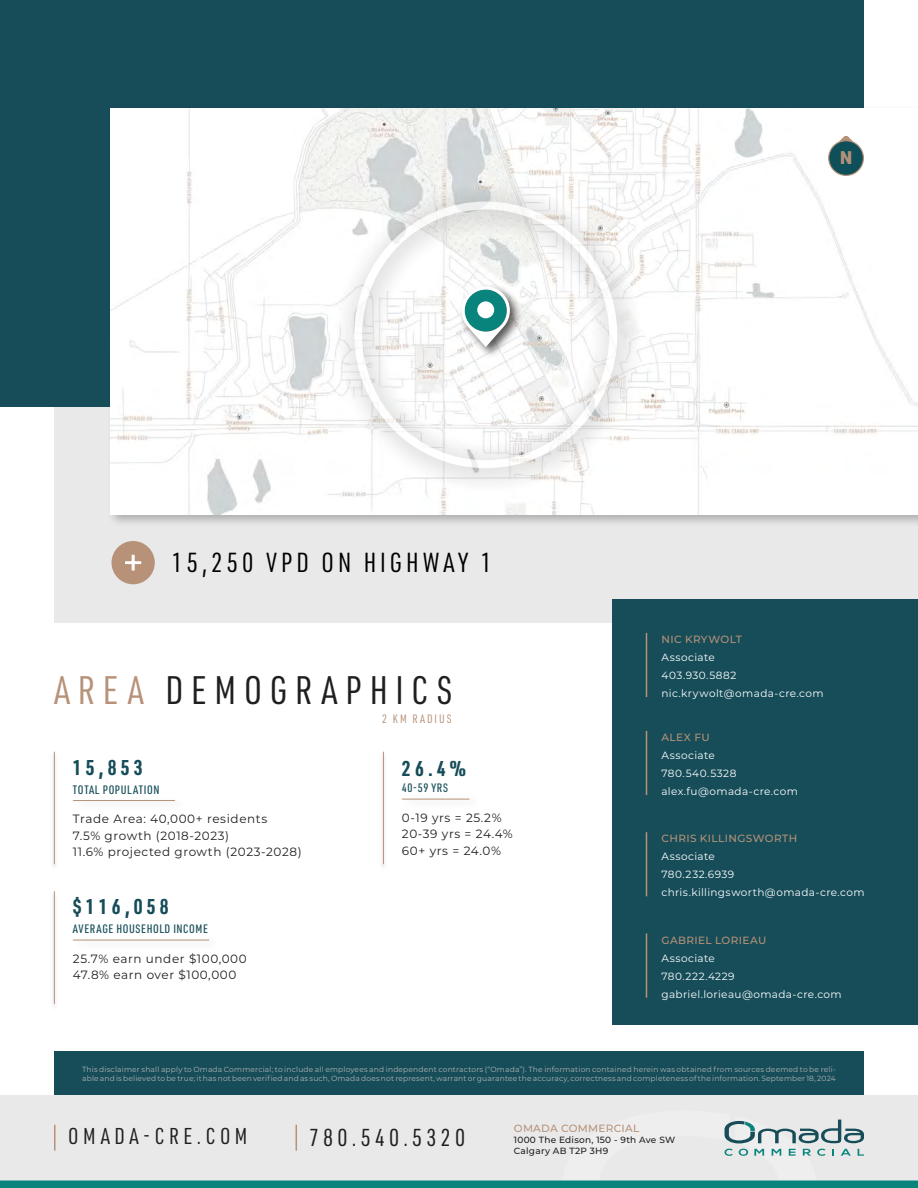
<style>
.page{position:relative;width:918px;height:1188px;background:#fff}
.page>*{position:absolute;margin:0;border:0;box-sizing:border-box;transform-origin:0 0}
.Highlighted_point_-_Cream{font:39px "URWDIN Cond";letter-spacing:.2em;color:#1e1f1f}
.t1{font:27px "URWDIN Cond";letter-spacing:.15em;color:#000}
.t2{font:24px "URWDIN Cond";letter-spacing:.175em;color:#1e1f1f}
.t3{font:22.5px "URWDIN Cond";letter-spacing:.2em;color:#1e1f1f}
.Info_graphics_points{font:700 21px "URWDIN Cond";letter-spacing:.2em;color:#164d59}
.t4{font:900 18px "URWDIN";color:#b59178}
.Info_graphics_points-2{font:12px "Montserrat";letter-spacing:.05em;color:#1e1f1f}
.Info_graphics_points-3{font:500 12px "URWDIN Cond";letter-spacing:.05em;color:#164d59}
.Highlighted_point_-_Cream-2{font:12px "URWDIN Cond";letter-spacing:.165em;color:#b79278}
.Body{font:10.5px "Montserrat";letter-spacing:.035em;color:#fff}
.t5{font:500 10.5px "Montserrat";letter-spacing:.035em;color:#b79278}
.Body-2{font:10.5px "Montserrat";letter-spacing:.055em;color:#fff}
.t6{font:500 9px "Montserrat";letter-spacing:.025em;color:#1e1f1f}
.t7{font:7.5px/9px "Montserrat";letter-spacing:.025em;color:#b2b4b3}
.s1{color:#b79278}
</style>
<div class="page">
<div style="left:54px;top:1052px;width:810px;height:43px;background:#164d59"></div>
<div style="left:54px;top:406px;width:864px;height:216px;background:#e9e9e9"></div>
<div style="left:0;top:0;width:864px;height:406px;background:#164d59"></div>
<div style="left:0;top:1095px;width:918px;height:85px;background:#e9e9e9"></div>
<div style="left:0;top:1180px;width:918px;height:8px;background:#09847d"></div>
<div style="left:107px;top:105px;width:811px;height:422px;background:#231f20;opacity:.3"></div>
<img style="left:110px;top:109px;width:808px;height:405px">
<hr style="left:54px;top:1125px;width:2px;height:26px;background:#b79278">
<svg style="left:296px;top:1125px;width:1px;height:26px"></svg>
<svg style="left:563px;top:1119px;width:301px;height:62px"></svg>
<div style="left:112px;top:541px;width:43px;height:43px;background:#b79278;border-radius:50%"></div>
<hr style="left:125px;top:561px;width:16px;height:3px;background:#fff">
<hr style="left:132px;top:555px;width:3px;height:16px;background:#fff">
<div style="left:334px;top:181px;width:310px;height:314px;background:#231f20;opacity:.6"></div>
<div style="left:354px;top:202px;width:263px;height:266px;border:8px solid #fff;border-radius:50%"></div>
<svg style="left:829px;top:134px;width:34px;height:35px"></svg>
<div style="left:829px;top:141px;width:34px;height:34px;background:#0f4f59;border-radius:50%"></div>
<div style="left:828px;top:140px;width:36px;height:36px;border:1px solid #b59178;border-radius:50%"></div>
<hr style="left:73px;top:800px;width:102px;height:1px;background:#b69278">
<div style="left:51px;top:752px;width:7px;height:119px;background:#231f20;opacity:.3"></div>
<hr style="left:54px;top:752px;width:1px;height:112px;background:#b79278">
<div style="left:72px;top:935px;width:149px;height:16px;background:#231f20;opacity:.3"></div>
<hr style="left:73px;top:940px;width:136px;height:1px;background:#b69278">
<div style="left:51px;top:891px;width:7px;height:119px;background:#231f20;opacity:.3"></div>
<hr style="left:54px;top:891px;width:1px;height:113px;background:#b79278">
<div style="left:401px;top:794px;width:81px;height:16px;background:#231f20;opacity:.3"></div>
<hr style="left:402px;top:799px;width:68px;height:1px;background:#b69278">
<div style="left:380px;top:752px;width:7px;height:119px;background:#f7f7f7"></div>
<hr style="left:383px;top:752px;width:1px;height:112px;background:#b79278">
<div style="left:612px;top:599px;width:306px;height:426px;background:#164d59"></div>
<hr style="left:646px;top:933px;width:1px;height:65px;background:#b79278">
<hr style="left:646px;top:832px;width:1px;height:64px;background:#b79278">
<hr style="left:646px;top:731px;width:1px;height:64px;background:#b79278">
<hr style="left:646px;top:633px;width:1px;height:64px;background:#b79278">
<div style="left:459px;top:283px;width:64px;height:76px;background:#231f20;opacity:.75"></div>
<svg style="left:462px;top:286px;width:48px;height:61px;background:#84b7b5"></svg>
<div style="left:477px;top:301px;width:17px;height:17px;background:#fff;border-radius:50%"></div>
<h3 class="t4" style="left:840px;top:145px;width:14px">N</h3>
<p class="t1" style="left:172px;top:545px;width:322px">15,250 VPD ON HIGHWAY 1</p>
<p class="Highlighted_point_-_Cream" style="left:54px;top:664px;width:400px"><span class="s1">AREA</span> DEMOGRAPHICS</p>
<p class="Info_graphics_points" style="left:73px;top:753px;width:71px">15,853</p>
<p class="Info_graphics_points-2" style="left:73px;top:811px;width:196px">Trade Area: 40,000+ residents</p>
<p class="Info_graphics_points-2" style="left:73px;top:827px;width:158px">7.5% growth (2018-2023)</p>
<p class="Info_graphics_points-2" style="left:73px;top:844px;width:230px">11.6% projected growth (2023-2028)</p>
<p class="Info_graphics_points-3" style="left:73px;top:781px;width:88px">TOTAL POPULATION</p>
<p class="Info_graphics_points" style="left:73px;top:893px;width:97px">$116,058</p>
<p class="Info_graphics_points-2" style="left:73px;top:950px;width:175px">25.7% earn under $100,000</p>
<p class="Info_graphics_points-2" style="left:73px;top:967px;width:165px">47.8% earn over $100,000</p>
<p class="Info_graphics_points-3" style="left:73px;top:921px;width:137px">AVERAGE HOUSEHOLD INCOME</p>
<p class="Highlighted_point_-_Cream-2" style="left:382px;top:711px;width:71px">2 KM RADIUS</p>
<p class="Info_graphics_points" style="left:402px;top:755px;width:66px">26.4%</p>
<p class="Info_graphics_points-2" style="left:402px;top:809px;width:101px">0-19 yrs = 25.2%</p>
<p class="Info_graphics_points-2" style="left:402px;top:826px;width:112px">20-39 yrs = 24.4%</p>
<p class="Info_graphics_points-2" style="left:402px;top:842px;width:101px">60+ yrs = 24.0%</p>
<p class="Info_graphics_points-3" style="left:402px;top:780px;width:48px">40-59 YRS</p>
<p class="t5" style="left:662px;top:632px;width:82px">NIC KRYWOLT</p>
<p class="Body" style="left:662px;top:650px;width:55px">Associate</p>
<p class="Body" style="left:662px;top:668px;width:76px">403.930.5882</p>
<p class="Body" style="left:662px;top:686px;width:164px">nic.krywolt@omada-cre.com</p>
<p class="t5" style="left:662px;top:730px;width:50px">ALEX FU</p>
<p class="Body" style="left:662px;top:748px;width:55px">Associate</p>
<p class="Body-2" style="left:662px;top:766px;width:76px">780.540.5328</p>
<p class="Body" style="left:662px;top:784px;width:138px">alex.fu@omada-cre.com</p>
<p class="t5" style="left:662px;top:831px;width:137px">CHRIS KILLINGSWORTH</p>
<p class="Body" style="left:662px;top:849px;width:55px">Associate</p>
<p class="Body" style="left:662px;top:867px;width:74px">780.232.6939</p>
<p class="Body" style="left:662px;top:885px;width:205px">chris.killingsworth@omada-cre.com</p>
<p class="t5" style="left:662px;top:933px;width:106px">GABRIEL LORIEAU</p>
<p class="Body" style="left:662px;top:951px;width:55px">Associate</p>
<p class="Body-2" style="left:662px;top:969px;width:75px">780.222.4229</p>
<p class="Body" style="left:662px;top:987px;width:182px">gabriel.lorieau@omada-cre.com</p>
<p class="t7" style="left:82px;top:1065px;width:755px">This disclaimer shall apply to Omada Commercial; to include all employees and independent contractors (“Omada”). The information contained herein was obtained from sources deemed to be reli&shy;able and is believed to be true; it has not been verified and as such, Omada does not represent, warrant or guarantee the accuracy, correctness and completeness of the information. September 18, 2024</p>
<p class="t3" style="left:68px;top:1122px;width:181px">OMADA-CRE.COM</p>
<p class="t2" style="left:309px;top:1122px;width:158px">780.540.5320</p>
<p class="t5" style="left:514px;top:1121px;width:127px">OMADA COMMERCIAL</p>
<p class="t6" style="left:514px;top:1133px;width:163px">1000 The Edison, 150 - 9th Ave SW</p>
<p class="t6" style="left:514px;top:1144px;width:96px">Calgary AB T2P 3H9</p>
</div>
